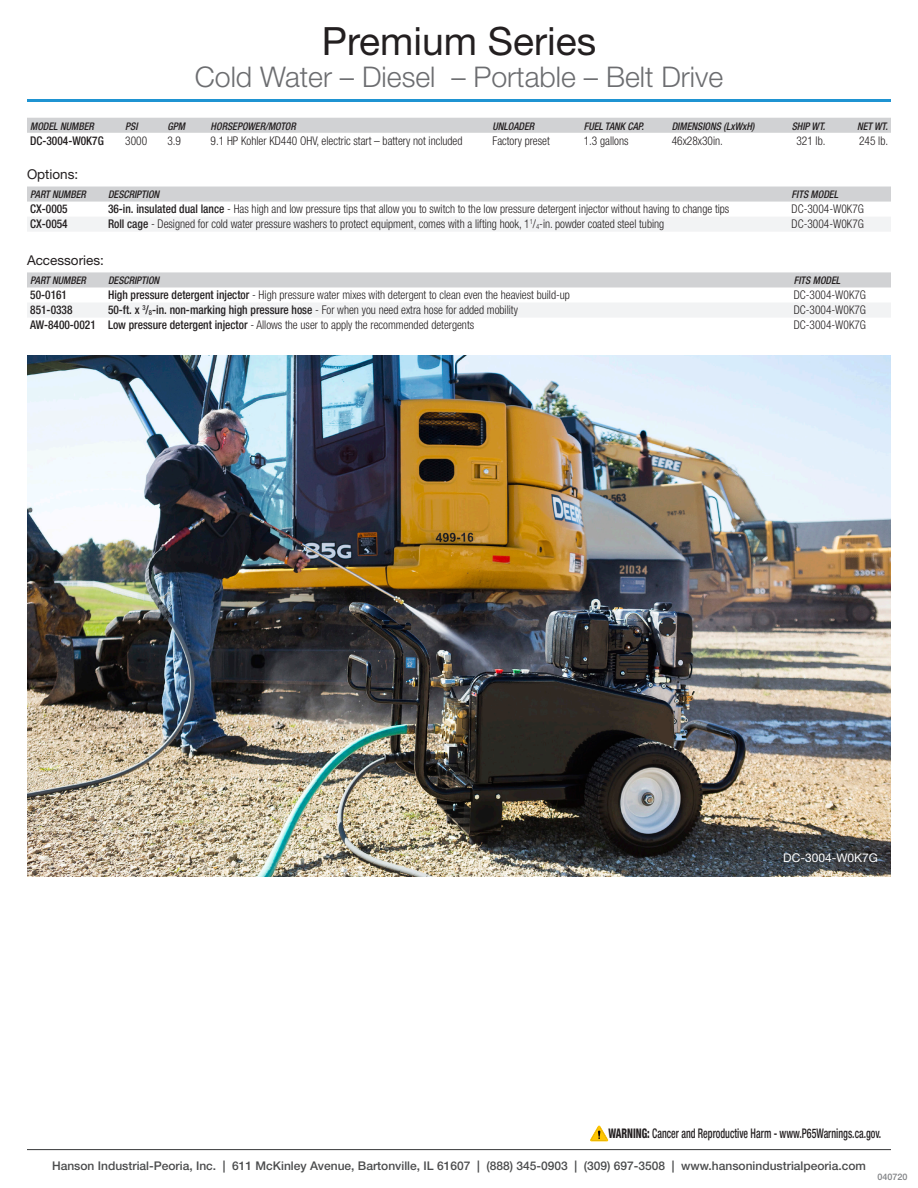
<style>
.page{position:relative;width:918px;height:1188px;background:#fff}
.page>*{position:absolute;margin:0;border:0;box-sizing:border-box;transform-origin:0 0}
.t1{font:39px "Helvetica Neue LT Std";color:#231f20}
.t2{font:300 28.5px "Helvetica Neue LT Std";color:#6c6d70}
.t3{font:13.5px "Helvetica Neue LT Std";color:#231f20}
.t4{font:500 condensed 13.2px "Helvetica Neue LT Std";color:#231f20;scale:.75 1}
.t5{font:300 condensed 12px "Helvetica Neue LT Std";color:#231f20;scale:.95 1}
.t6{font:500 12px "Helvetica Neue LT Std";color:#4b4c4d}
.t7{font:500 condensed 12px "Helvetica Neue LT Std";color:#231f20;scale:.95 1}
.t8{font:12px "Helvetica Neue LT Std";color:#fff}
.t9{font:italic 500 condensed 10.5px "Helvetica Neue LT Std";color:#231f20;scale:.95 1}
.t10{font:500 9px "Helvetica Neue LT Std";color:#808285}
.s1{font-weight:500}
.s2{font-size:7.05px}
.s3{font-weight:500;font-size:7.05px}
.s4{font-weight:800}
</style>
<div class="page">
<hr style="left:27px;top:99px;width:864px;height:3px;background:#1f94d2">
<hr style="left:27px;top:1149px;width:864px;height:1px;background:#4b4c4d">
<div style="left:27px;top:118px;width:864px;height:15px;background:#d1d2d4"></div>
<div style="left:27px;top:187px;width:864px;height:15px;background:#d1d2d4"></div>
<div style="left:27px;top:217px;width:864px;height:14px;background:#f2f3f4"></div>
<div style="left:27px;top:272px;width:864px;height:15px;background:#d1d2d4"></div>
<div style="left:27px;top:303px;width:864px;height:14px;background:#f2f3f4"></div>
<svg style="left:590px;top:1126px;width:18px;height:15px"></svg>
<img style="left:27px;top:355px;width:864px;height:522px">
<p class="t1" style="left:322px;top:18px;width:276px">Premium Series</p>
<p class="t2" style="left:195px;top:59px;width:530px">Cold Water – Diesel – Portable – Belt Drive</p>
<p class="t9" style="left:30px;top:120px;width:69px">MODEL NUMBER</p>
<p class="t9" style="left:125px;top:120px;width:15px">PSI</p>
<p class="t9" style="left:167px;top:120px;width:20px">GPM</p>
<p class="t9" style="left:211px;top:120px;width:91px">HORSEPOWER/MOTOR</p>
<p class="t9" style="left:492px;top:120px;width:45px">UNLOADER</p>
<p class="t9" style="left:584px;top:120px;width:65px">FUEL TANK CAP.</p>
<p class="t9" style="left:672px;top:120px;width:89px">DIMENSIONS (LxWxH)</p>
<p class="t9" style="left:792px;top:120px;width:37px">SHIP WT.</p>
<p class="t9" style="left:857px;top:120px;width:34px">NET WT.</p>
<p class="t7" style="left:30px;top:133px;width:79px">DC-3004-W0K7G</p>
<p class="t5" style="left:125px;top:133px;width:25px">3000</p>
<p class="t5" style="left:167px;top:133px;width:16px">3.9</p>
<p class="t5" style="left:211px;top:133px;width:267px">9.1 HP Kohler KD440 OHV, electric start – battery not included</p>
<p class="t5" style="left:492px;top:133px;width:62px">Factory preset</p>
<p class="t5" style="left:584px;top:133px;width:49px">1.3 gallons</p>
<p class="t5" style="left:672px;top:133px;width:55px">46x28x30in.</p>
<p class="t5" style="left:796px;top:133px;width:32px">321 lb.</p>
<p class="t5" style="left:859px;top:133px;width:32px">245 lb.</p>
<p class="t3" style="left:27px;top:166px;width:53px">Options:</p>
<p class="t9" style="left:30px;top:188px;width:60px">PART NUMBER</p>
<p class="t9" style="left:108px;top:188px;width:56px">DESCRIPTION</p>
<p class="t9" style="left:792px;top:188px;width:50px">FITS MODEL</p>
<p class="t7" style="left:30px;top:202px;width:41px">CX-0005</p>
<p class="t5" style="left:108px;top:202px;width:656px"><span class="s1">36-in. insulated dual lance</span> - Has high and low pressure tips that allow you to switch to the low pressure detergent injector without having to change tips</p>
<p class="t5" style="left:792px;top:202px;width:78px">DC-3004-W0K7G</p>
<p class="t7" style="left:30px;top:217px;width:41px">CX-0054</p>
<p class="t5" style="left:108px;top:217px;width:587px"><span class="s1">Roll cage</span> - Designed for cold water pressure washers to protect equipment, comes with a lifting hook, 1<sup>1</sup>/<span class="s2">4</span>-in. powder coated steel tubing</p>
<p class="t5" style="left:792px;top:217px;width:78px">DC-3004-W0K7G</p>
<p class="t3" style="left:27px;top:252px;width:78px">Accessories:</p>
<p class="t9" style="left:30px;top:274px;width:60px">PART NUMBER</p>
<p class="t9" style="left:108px;top:274px;width:56px">DESCRIPTION</p>
<p class="t9" style="left:794px;top:274px;width:50px">FITS MODEL</p>
<p class="t7" style="left:30px;top:288px;width:40px">50-0161</p>
<p class="t5" style="left:108px;top:288px;width:488px"><span class="s1">High pressure detergent injector</span> - High pressure water mixes with detergent to clean even the heaviest build-up</p>
<p class="t5" style="left:794px;top:288px;width:78px">DC-3004-W0K7G</p>
<p class="t7" style="left:30px;top:303px;width:46px">851-0338</p>
<p class="t5" style="left:108px;top:303px;width:433px"><span class="s1">50-ft. x</span> <sup>3</sup><span class="s1">/</span><span class="s3">8</span><span class="s1">-in. non-marking high pressure hose</span> - For when you need extra hose for added mobility</p>
<p class="t5" style="left:794px;top:303px;width:78px">DC-3004-W0K7G</p>
<p class="t7" style="left:30px;top:318px;width:71px">AW-8400-0021</p>
<p class="t5" style="left:108px;top:318px;width:387px"><span class="s1">Low pressure detergent injector</span> - Allows the user to apply the recommended detergents</p>
<p class="t5" style="left:794px;top:318px;width:78px">DC-3004-W0K7G</p>
<p class="t8" style="left:783px;top:851px;width:96px">DC-3004-W0K7G</p>
<p class="t4" style="left:608px;top:1126px;width:365px"><span class="s4">WARNING:</span> Cancer and Reproductive Harm - www.P65Warnings.ca.gov.</p>
<p class="t6" style="left:52px;top:1158px;width:815px">Hanson Industrial-Peoria, Inc. | 611 McKinley Avenue, Bartonville, IL 61607 | (888) 345-0903 | (309) 697-3508 | www.hansonindustrialpeoria.com</p>
<p class="t10" style="left:878px;top:1172px;width:32px">040720</p>
</div>
